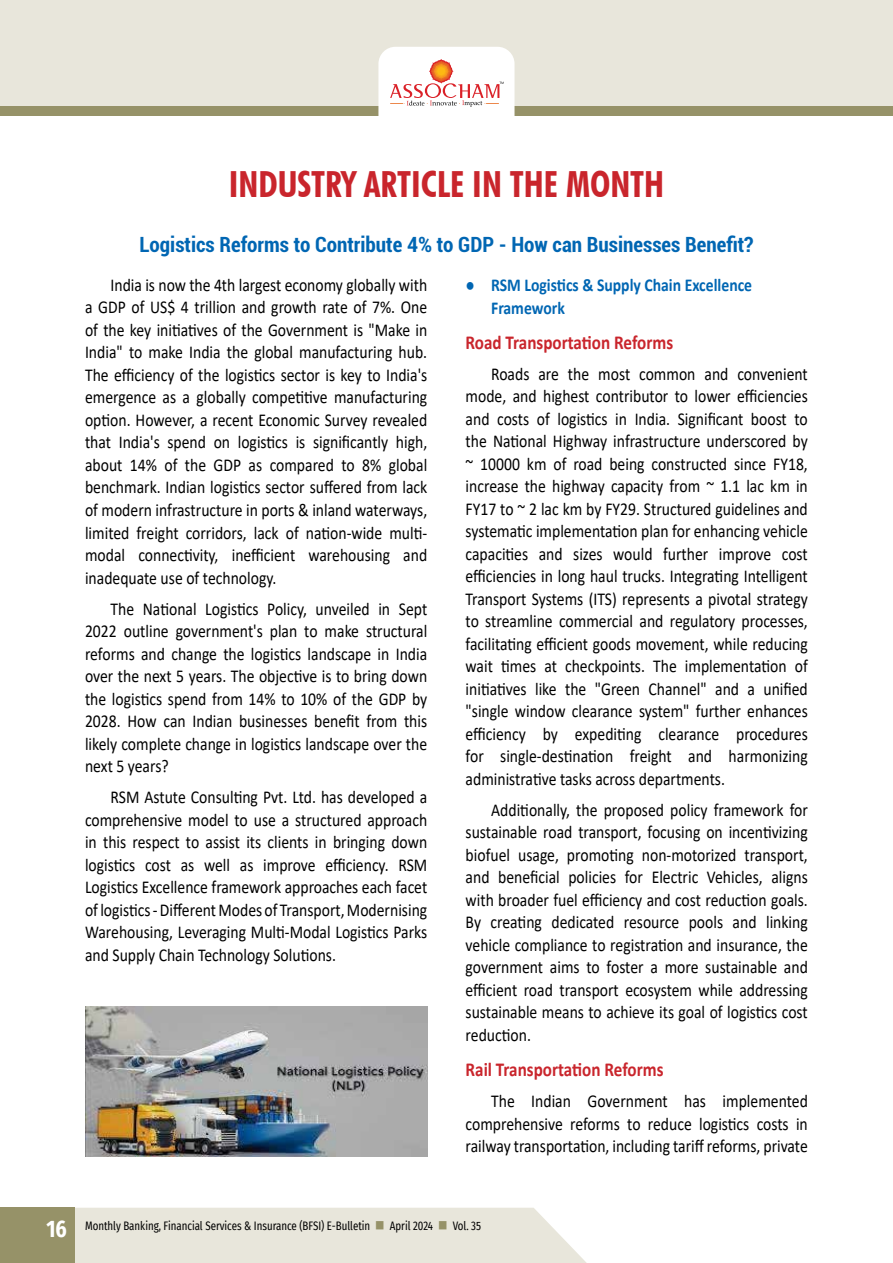
<style>
.page{position:relative;width:893px;height:1263px;background:#fff}
.page>*{position:absolute;margin:0;border:0;box-sizing:border-box;transform-origin:0 0}
.t1{font:700 condensed 36px "Futura BT";color:#c9252c}
.t2{font:700 24px "Fira Sans Condensed";color:#fff;scale:.9 1}
.t3{font:700 condensed 21px "Roboto";color:#0066b3}
.t4{font:700 19.8px "Calibri";color:#c9252c;scale:.86 1}
.t5{font:18.15px/22.5px "Calibri";color:#000;text-align:justify;scale:.86 1}
.t6{font:700 18.15px/22.5px "Calibri";color:#0066b3;scale:.86 1}
.t7{font:12px "Fira Sans Condensed";color:#000;scale:.9 1}
.s1{font-family:"Arial";font-weight:400}
.s2{color:#969268}
</style>
<div class="page">
<div style="left:74px;top:1208px;width:513px;height:55px;background:#e8e6db"></div>
<div style="left:0;top:0;width:893px;height:106px;background:#e8e6db"></div>
<div style="left:0;top:106px;width:893px;height:10px;background:#969268"></div>
<svg style="left:378px;top:47px;width:136px;height:69px;background:#f9eae7"></svg>
<div style="left:0;top:1208px;width:74px;height:55px;background:#969268"></div>
<img style="left:85px;top:1006px;width:342px;height:151px">
<h1 class="t1" style="left:229px;top:163px;width:437px">INDUSTRY ARTICLE IN THE MONTH</h1>
<p class="t3" style="left:139px;top:230px;width:616px">Logistics Reforms to Contribute 4% to GDP - How can Businesses Benefit?</p>
<p class="t5" style="left:85px;top:273px;width:399px;text-indent:26px">India is now the 4th largest economy globally with a GDP of US$ 4 trillion and growth rate of 7%. One of the key initiatives of the Government is "Make in India" to make India the global manufacturing hub.<br>The efficiency of the logistics sector is key to India's emergence as a globally competitive manufacturing option. However, a recent Economic Survey revealed that India's spend on logistics is significantly high, about 14% of the GDP as compared to 8% global benchmark. Indian logistics sector suffered from lack of modern infrastructure in ports &amp; inland waterways, limited freight corridors, lack of nation-wide multi&shy;modal connectivity, inefficient warehousing and inadequate use of technology.</p>
<p class="t5" style="left:85px;top:597px;width:399px;text-indent:26px">The National Logistics Policy, unveiled in Sept 2022 outline government's plan to make structural reforms and change the logistics landscape in India over the next 5 years. The objective is to bring down the logistics spend from 14% to 10% of the GDP by 2028. How can Indian businesses benefit from this likely complete change in logistics landscape over the next 5 years?</p>
<p class="t5" style="left:85px;top:785px;width:399px;text-indent:26px">RSM Astute Consulting Pvt. Ltd. has developed a comprehensive model to use a structured approach in this respect to assist its clients in bringing down logistics cost as well as improve efficiency. RSM Logistics Excellence framework approaches each facet of logistics - Different Modes of Transport, Modernising Warehousing, Leveraging Multi-Modal Logistics Parks and Supply Chain Technology Solutions.</p>
<p class="t6" style="left:491px;top:274px;width:305px;text-indent:-26px"><span class="s1">●</span> RSM Logistics &amp; Supply Chain Excellence<br>Framework</p>
<p class="t4" style="left:466px;top:328px;width:243px">Road Transportation Reforms</p>
<p class="t5" style="left:466px;top:362px;width:399px;text-indent:26px">Roads are the most common and convenient mode, and highest contributor to lower efficiencies and costs of logistics in India. Significant boost to the National Highway infrastructure underscored by ~ 10000 km of road being constructed since FY18, increase the highway capacity from ~ 1.1 lac km in FY17 to ~ 2 lac km by FY29. Structured guidelines and systematic implementation plan for enhancing vehicle capacities and sizes would further improve cost efficiencies in long haul trucks. Integrating Intelligent Transport Systems (ITS) represents a pivotal strategy to streamline commercial and regulatory processes, facilitating efficient goods movement, while reducing wait times at checkpoints. The implementation of initiatives like the "Green Channel" and a unified "single window clearance system" further enhances efficiency by expediting clearance procedures for single-destination freight and harmonizing administrative tasks across departments.</p>
<p class="t5" style="left:466px;top:798px;width:399px;text-indent:26px">Additionally, the proposed policy framework for sustainable road transport, focusing on incentivizing biofuel usage, promoting non-motorized transport, and beneficial policies for Electric Vehicles, aligns with broader fuel efficiency and cost reduction goals.<br>By creating dedicated resource pools and linking vehicle compliance to registration and insurance, the government aims to foster a more sustainable and efficient road transport ecosystem while addressing sustainable means to achieve its goal of logistics cost reduction.</p>
<p class="t4" style="left:466px;top:1055px;width:232px">Rail Transportation Reforms</p>
<p class="t5" style="left:466px;top:1089px;width:399px;text-indent:26px">The Indian Government has implemented comprehensive reforms to reduce logistics costs in railway transportation, including tariff reforms, private</p>
<h2 class="t2" style="left:46px;top:1208px;width:24px">16</h2>
<p class="t7" style="left:85px;top:1217px;width:442px">Monthly Banking, Financial Services &amp; Insurance (BFSI) E-Bulletin <span class="s2">■</span> April 2024 <span class="s2">■</span> Vol. 35</p>
</div>
